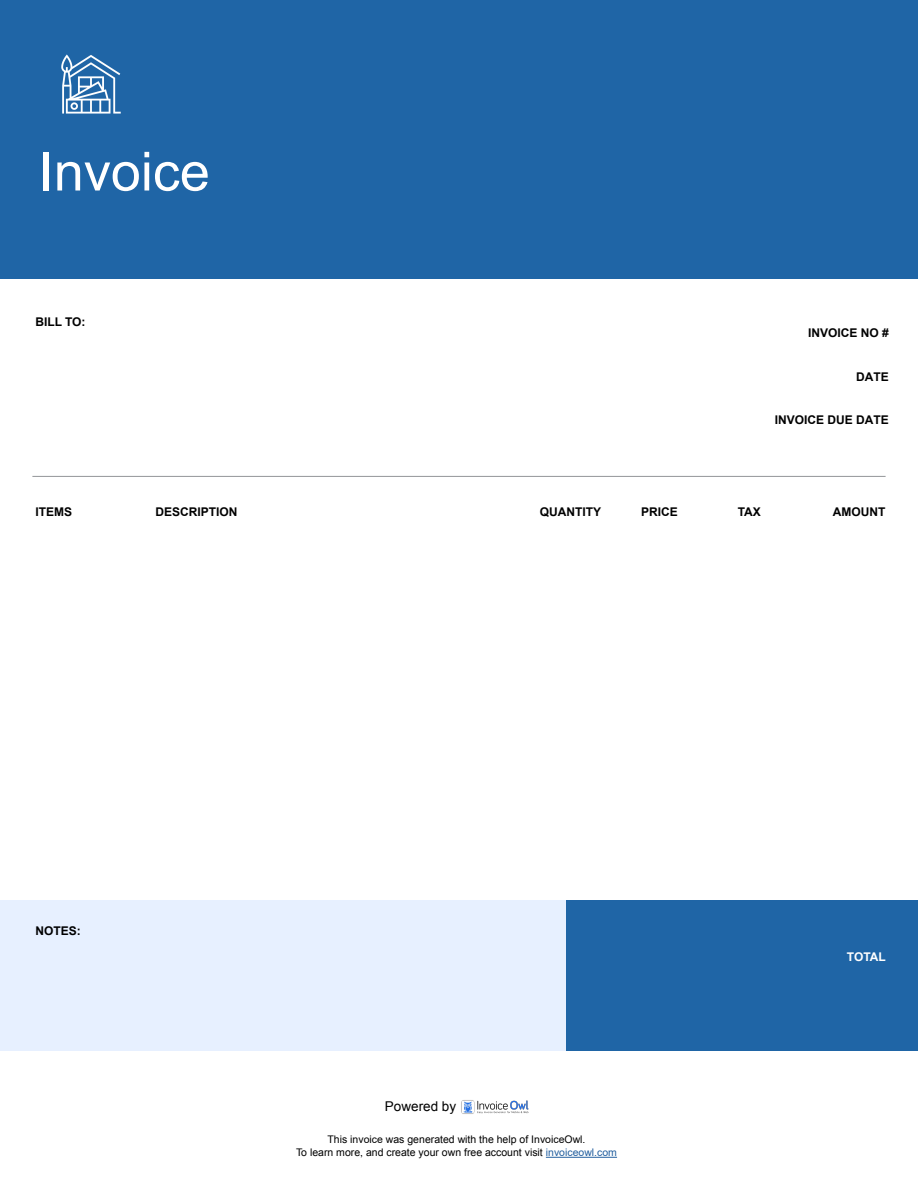
<style>
.page{position:relative;width:918px;height:1188px;background:#fff}
.page>*{position:absolute;margin:0;border:0;box-sizing:border-box;transform-origin:0 0}
.t1{font:54px "Arial";color:#fff}
.t2{font:13.5px "Arial";color:#000}
.t3{font:700 12px "Arial";color:#000}
.t4{font:700 12px "Arial";color:#000}
.t5{font:700 12px "Arial";letter-spacing:-.01em;color:#fff}
.t6{font:10.5px/12.6px "Arial";color:#000;text-align:center}
.s1{font-style:inherit}
.s2{color:#215e9e}
</style>
<div class="page">
<div style="left:1px;top:0;width:917px;height:279px;background:#1f65a6"></div>
<div style="left:566px;top:900px;width:352px;height:151px;background:#1f65a6"></div>
<div style="left:1px;top:900px;width:565px;height:151px;background:#e7f0ff"></div>
<hr style="left:32px;top:476px;width:854px;height:1px;background:#939598">
<hr style="left:546px;top:1157px;width:71px;height:1px;background:#215e9e">
<img style="left:61px;top:54px;width:60px;height:60px">
<img style="left:461px;top:1100px;width:68px;height:14px">
<h1 class="t1" style="left:39px;top:134px;width:173px">Invoice</h1>
<p class="t3" style="left:35px;top:314px;width:52px">BILL TO:</p>
<p class="t4" style="left:808px;top:324px;width:82px">INVOICE <span class="s1">NO #</span></p>
<p class="t3" style="left:856px;top:369px;width:34px">DATE</p>
<p class="t4" style="left:775px;top:412px;width:116px">INVOICE <span class="s1">DUE DATE</span></p>
<p class="t3" style="left:35px;top:504px;width:38px">ITEMS</p>
<p class="t3" style="left:156px;top:504px;width:84px">DESCRIPTION</p>
<p class="t3" style="left:540px;top:504px;width:63px">QUANTITY</p>
<p class="t3" style="left:641px;top:504px;width:38px">PRICE</p>
<p class="t3" style="left:738px;top:504px;width:25px">TAX</p>
<p class="t3" style="left:833px;top:504px;width:54px">AMOUNT</p>
<p class="t3" style="left:35px;top:923px;width:47px">NOTES:</p>
<p class="t2" style="left:385px;top:1098px;width:73px">Powered by</p>
<p class="t6" style="left:296px;top:1133px;width:323px">This <span class="s1">invoice</span> was generated with the help of <span class="s1">InvoiceOwl</span>.<br>To learn more, and create your own free account visit <span class="s2">invoiceowl.com</span></p>
<p class="t5" style="left:847px;top:949px;width:40px">TOTAL</p>
</div>
